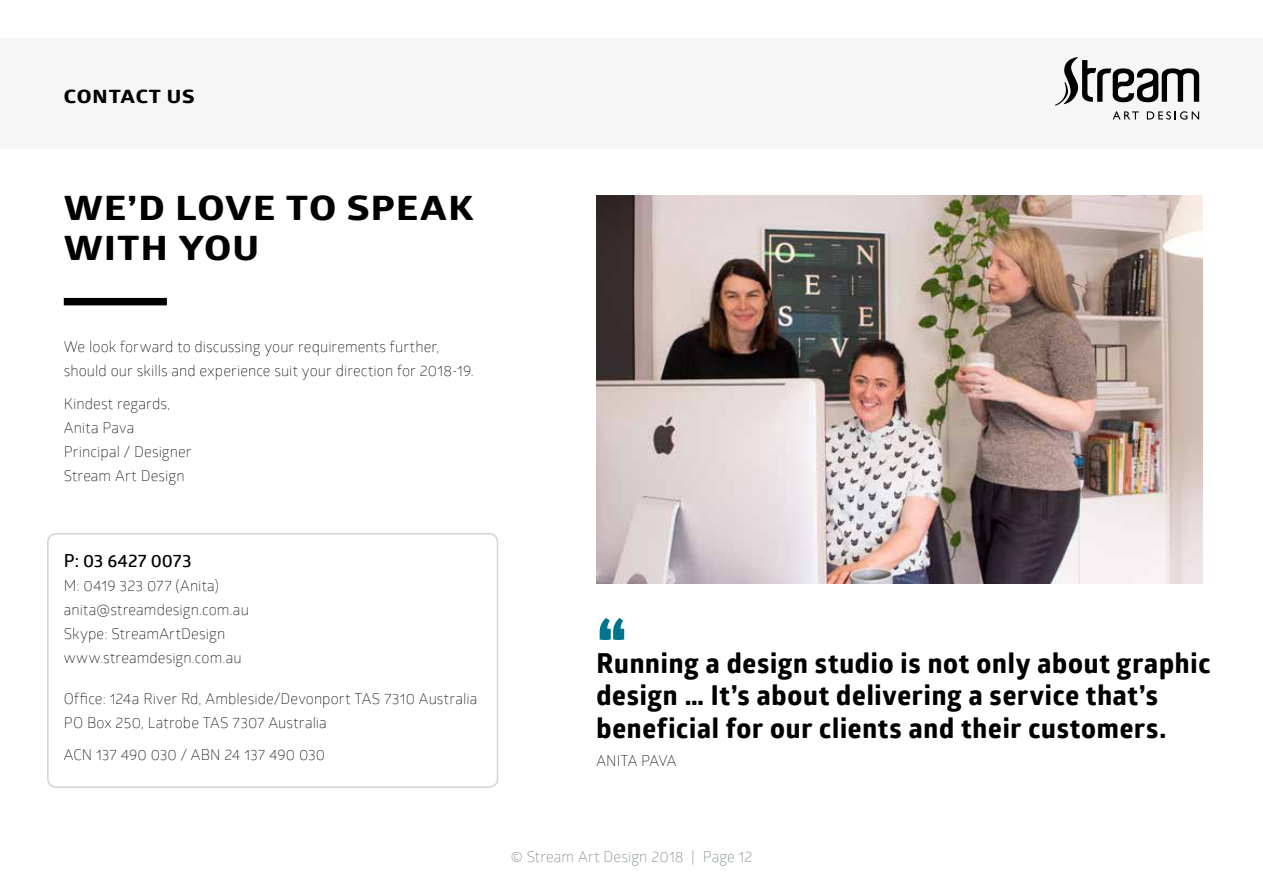
<style>
.page{position:relative;width:1263px;height:893px;background:#fff}
.page>*{position:absolute;margin:0;border:0;box-sizing:border-box;transform-origin:0 0}
.t1{font:700 72px "Globerx";color:#00758d}
.t2{font:700 33px/39.6px "Globerx";letter-spacing:.03em;color:#000;scale:1.2 1}
.t3{font:700 27px/32.4px "Globerx";letter-spacing:.03em;color:#000}
.t4{font:600 18px "Glober";letter-spacing:.005em;color:#000}
.t5{font:700 18px "Globerx";letter-spacing:.045em;color:#000;scale:1.2 1}
.t6{font:300 15px/24px "Glober";letter-spacing:.005em;color:#000}
.t7{font:300 15px "Glober";color:#6e7c7c}
.t8{font:300 15px "Glober";letter-spacing:-.04em;color:#000}
</style>
<div class="page">
<div style="left:0;top:38px;width:1263px;height:111px;background:#f6f6f6"></div>
<svg style="left:1055px;top:57px;width:144px;height:63px"></svg>
<div style="left:47px;top:533px;width:451px;height:255px;border:2px solid #d1d3d4;border-radius:9px"></div>
<div style="left:64px;top:298px;width:103px;height:7px;background:#000"></div>
<img style="left:596px;top:196px;width:606px;height:387px">
<p class="t5" style="left:64px;top:83px;width:110px">CONTACT US</p>
<h2 class="t2" style="left:64px;top:188px;width:343px">WE’D LOVE TO SPEAK<br>WITH YOU</h2>
<p class="t6" style="left:64px;top:334px;width:412px">We look forward to discussing your requirements further, should our skills and experience suit your direction for 2018-19.</p>
<p class="t6" style="left:64px;top:390px;width:129px">Kindest regards,<br>Anita Pava<br>Principal / Designer<br>Stream Art Design</p>
<p class="t4" style="left:64px;top:548px;width:129px">P: 03 6427 0073</p>
<p class="t6" style="left:64px;top:573px;width:187px">M: 0419 323 077 (Anita) anita@streamdesign.com.au<br>Skype: StreamArtDesign www.streamdesign.com.au</p>
<p class="t6" style="left:64px;top:686px;width:415px">Office: 124a River Rd, Ambleside/Devonport TAS 7310 Australia<br>PO Box 250, Latrobe TAS 7307 Australia</p>
<p class="t6" style="left:64px;top:742px;width:263px">ACN 137 490 030 / ABN 24 137 490 030</p>
<h1 class="t1" style="left:596px;top:592px;width:33px">“</h1>
<h3 class="t3" style="left:596px;top:647px;width:616px">Running a design studio is not only about graphic design … It’s about delivering a service that’s beneficial for our clients and their customers.</h3>
<p class="t8" style="left:596px;top:750px;width:82px">ANITA PAVA</p>
<p class="t7" style="left:511px;top:846px;width:243px">© Stream Art Design 2018 | Page 12</p>
</div>
